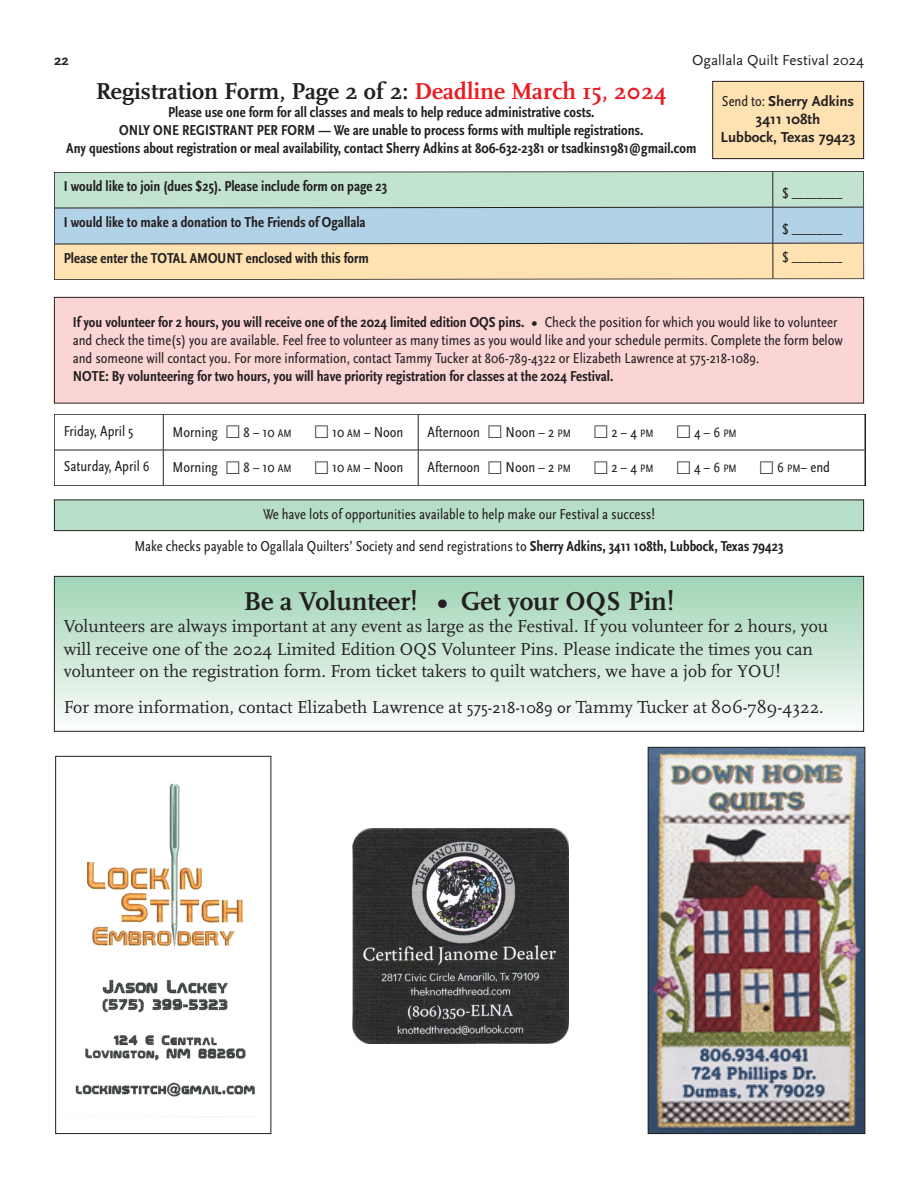
<style>
.page{position:relative;width:918px;height:1188px;background:#fff}
.page>*{position:absolute;margin:0;border:0;box-sizing:border-box;transform-origin:0 0}
.t1{font:700 27px "Scala Pro";color:#231f20}
.t2{font:700 24px "Scala Pro";color:#231f20}
.t3{font:18px/22.5px "Scala Pro";color:#231f20}
.t4{font:condensed 15px/18px "Scala Sans Pro";color:#231f20}
.t5{font:700 condensed 15px/18px "Scala Sans Pro";color:#231f20;text-align:center}
.t6{font:700 15px/18px "Scala Sans Pro";color:#231f20;text-align:center}
.t7{font:15px "Scala Sans Pro";color:#231f20}
.s1{color:#e91c22}
.s2{font-weight:400;font-stretch:condensed}
.s3{font-weight:700}
.s4{font-family:"Mathematical Pi Six";font-stretch:normal;font-size:18px}
.s5{font-size:11.25px}
.s6{font-family:"Scala Sans Pro";font-size:16.5px}
</style>
<div class="page">
<svg style="left:773px;top:171px;width:91px;height:109px;background:#cbd7c8"></svg>
<hr style="left:773px;top:207px;width:90px;height:1px;background:#231f20">
<svg style="left:54px;top:171px;width:719px;height:109px;background:#cbd6c7"></svg>
<hr style="left:773px;top:243px;width:90px;height:1px;background:#231f20">
<div style="left:54px;top:414px;width:811px;height:72px;border:2px solid #231f20"></div>
<hr style="left:163px;top:415px;width:1px;height:70px;background:#231f20">
<hr style="left:418px;top:415px;width:1px;height:70px;background:#231f20">
<hr style="left:55px;top:450px;width:108px;height:1px;background:#231f20">
<hr style="left:164px;top:450px;width:254px;height:1px;background:#231f20">
<hr style="left:419px;top:450px;width:446px;height:1px;background:#231f20">
<div style="left:54px;top:297px;width:810px;height:106px;background:#fbd4d4"></div>
<div style="left:54px;top:297px;width:810px;height:107px;border:1px solid #231f20"></div>
<div style="left:54px;top:500px;width:810px;height:31px;background:#b7dec6"></div>
<div style="left:54px;top:500px;width:810px;height:31px;border:1px solid #231f20"></div>
<div style="left:713px;top:81px;width:151px;height:78px;background:#fee2b2"></div>
<div style="left:712px;top:81px;width:152px;height:78px;border:1px solid #231f20"></div>
<img style="left:650px;top:749px;width:213px;height:383px">
<div style="left:648px;top:747px;width:217px;height:387px;border:1px solid #231f20"></div>
<img style="left:352px;top:828px;width:216px;height:215px">
<img style="left:75px;top:783px;width:180px;height:335px">
<div style="left:55px;top:756px;width:216px;height:378px;border:1px solid #231f20"></div>
<div style="left:55px;top:577px;width:808px;height:154px;background:linear-gradient(to bottom,#a0d4b5,#fafcfa)"></div>
<div style="left:54px;top:576px;width:810px;height:156px;border:1px solid #231f20"></div>
<p class="t6" style="left:54px;top:51px;width:16px">22</p>
<p class="t7" style="left:692px;top:51px;width:173px">Ogallala Quilt Festival 2024</p>
<h2 class="t2" style="left:96px;top:81px;width:573px">Registration Form, Page 2 of 2: <span class="s1">Deadline March 15, 2024</span></h2>
<p class="t5" style="left:66px;top:104px;width:632px">Please use one form for all classes and meals to help reduce administrative costs.<br>ONLY ONE REGISTRANT PER FORM — We are unable to process forms with multiple registrations.<br>Any questions about registration or meal availability, contact Sherry Adkins at 806-632-2381 or tsadkins1981@gmail.com</p>
<p class="t6" style="left:721px;top:91px;width:136px"><span class="s2">Send to:</span> Sherry Adkins<br>3411 108th<br>Lubbock, Texas 79423</p>
<p class="t5" style="left:64px;top:179px;width:325px">I would like to join (dues $25). Please include form on page 23</p>
<p class="t4" style="left:782px;top:186px;width:62px">$ ________</p>
<p class="t5" style="left:64px;top:214px;width:303px">I would like to make a donation to The Friends of Ogallala</p>
<p class="t4" style="left:782px;top:222px;width:62px">$ ________</p>
<p class="t5" style="left:64px;top:250px;width:307px">Please enter the TOTAL AMOUNT enclosed with this form</p>
<p class="t4" style="left:782px;top:250px;width:62px">$ ________</p>
<p class="t4" style="left:73px;top:314px;width:772px"><span class="s3">If you volunteer for 2 hours, you will receive one of the 2024 limited edition OQS pins. •</span> Check the position for which you would like to volunteer and check the time(s) you are available. Feel free to volunteer as many times as you would like and your schedule permits. Complete the form below and someone will contact you. For more information, contact Tammy Tucker at 806-789-4322 or Elizabeth Lawrence at 575-218-1089.</p>
<p class="t5" style="left:73px;top:368px;width:542px">NOTE: By volunteering for two hours, you will have priority registration for classes at the 2024 Festival.</p>
<p class="t4" style="left:64px;top:423px;width:71px">Friday, April 5</p>
<p class="t4" style="left:173px;top:424px;width:120px">Morning <span class="s4">-</span> 8 – 10 <span class="s5">AM</span></p>
<p class="t4" style="left:314px;top:424px;width:91px"><span class="s4">-</span> 10 <span class="s5">AM</span> – Noon</p>
<p class="t4" style="left:428px;top:424px;width:145px">Afternoon <span class="s4">-</span> Noon – 2 <span class="s5">PM</span></p>
<p class="t4" style="left:593px;top:424px;width:62px"><span class="s4">-</span> 2 – 4 <span class="s5">PM</span></p>
<p class="t4" style="left:676px;top:424px;width:62px"><span class="s4">-</span> 4 – 6 <span class="s5">PM</span></p>
<p class="t4" style="left:64px;top:459px;width:87px">Saturday, April 6</p>
<p class="t4" style="left:173px;top:460px;width:120px">Morning <span class="s4">-</span> 8 – 10 <span class="s5">AM</span></p>
<p class="t4" style="left:314px;top:460px;width:91px"><span class="s4">-</span> 10 <span class="s5">AM</span> – Noon</p>
<p class="t4" style="left:428px;top:460px;width:145px">Afternoon <span class="s4">-</span> Noon – 2 <span class="s5">PM</span></p>
<p class="t4" style="left:593px;top:460px;width:62px"><span class="s4">-</span> 2 – 4 <span class="s5">PM</span></p>
<p class="t4" style="left:676px;top:460px;width:155px"><span class="s4">-</span> 4 – 6 <span class="s5">PM</span> <span class="s4">-</span> 6 <span class="s5">PM</span>– end</p>
<p class="t4" style="left:134px;top:499px;width:651px;line-height:32.2px;text-align:center">We have lots of opportunities available to help make our Festival a success!<br>Make checks payable to Ogallala Quilters’ Society and send registrations to <span class="s3">Sherry Adkins, 3411 108th, Lubbock, Texas 79423</span></p>
<h1 class="t1" style="left:244px;top:589px;width:432px">Be a Volunteer! • Get your OQS Pin!</h1>
<p class="t3" style="left:64px;top:617px;width:766px">Volunteers are always important at any event as large as the Festival. If you volunteer for 2 hours, you will receive one of the 2024 Limited Edition OQS Volunteer Pins. Please indicate the times you can volunteer on the registration form. From ticket takers to quilt watchers, we have a job for YOU!</p>
<p class="t3" style="left:64px;top:698px;width:761px">For more information, contact Elizabeth Lawrence at <span class="s6">575-218-1089 or</span> Tammy Tucker at 806-789-4322.</p>
</div>
